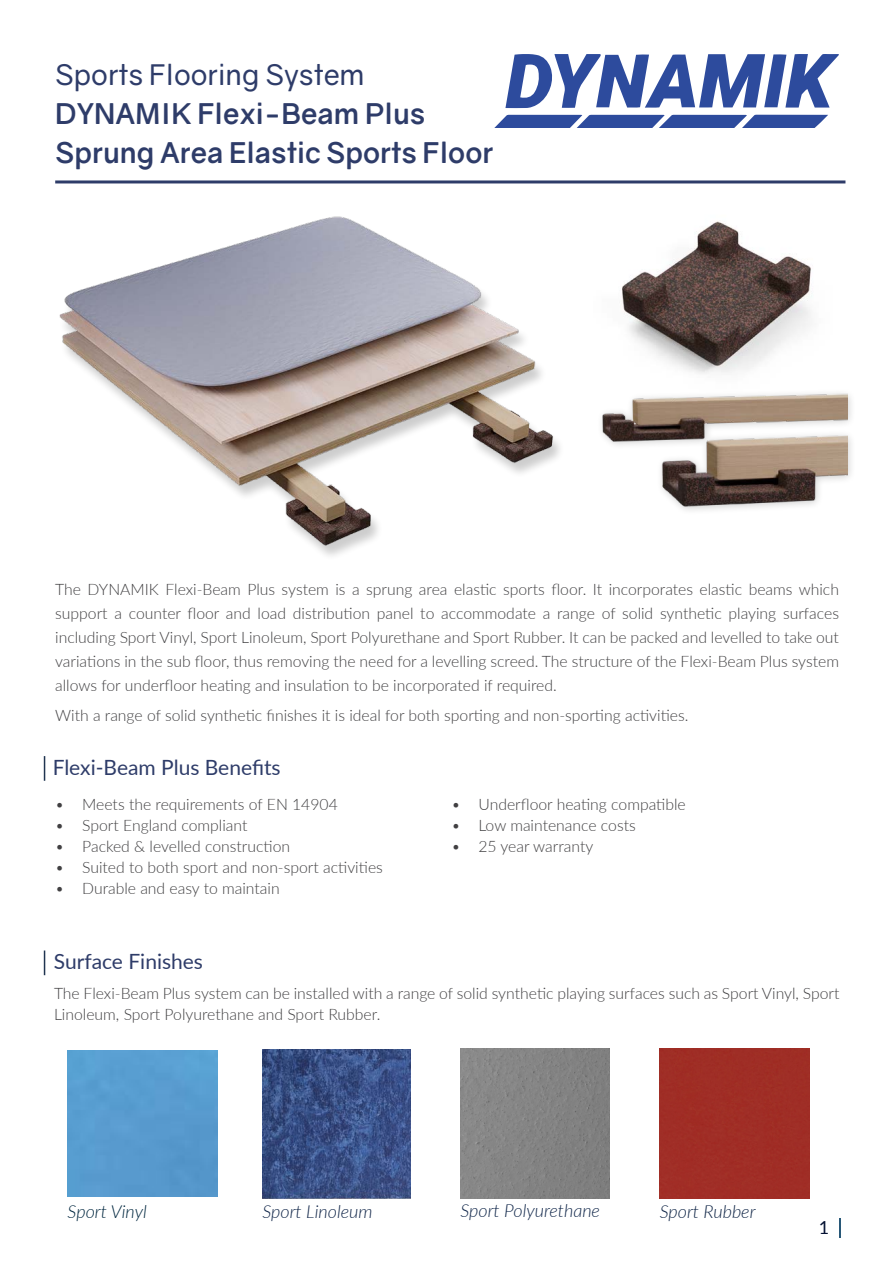
<style>
.page{position:relative;width:893px;height:1263px;background:#fff}
.page>*{position:absolute;margin:0;border:0;box-sizing:border-box;transform-origin:0 0}
.t1{font:700 28.5px/39px "Gravity";color:#2e3c69}
.t2{font:28.5px "Gravity";color:#2e3c69}
.t3{font:21px "Lato";color:#2e3c69}
.t4{font:italic 300 18px "Lato";color:#12284b}
.t5{font:italic 300 18px "Lato";color:#112649}
.t6{font:italic 300 18px "Lato";color:#0f2546}
.t7{font:italic 300 18px "Lato";color:#00273f}
.t8{font:18px "Lato";color:#051233}
.t9{font:300 15.75px/24px "Lato";color:#414042}
</style>
<div class="page">
<hr style="left:839px;top:1218px;width:2px;height:20px;background:#285878">
<svg style="left:505px;top:54px;width:334px;height:54px"></svg>
<svg style="left:494px;top:115px;width:334px;height:13px;background:#425da7"></svg>
<img style="left:59px;top:216px;width:501px;height:340px">
<svg style="left:44px;top:756px;width:1px;height:25px"></svg>
<img style="left:460px;top:1049px;width:150px;height:150px">
<div style="left:660px;top:1048px;width:149px;height:150px;background:#a02d26"></div>
<img style="left:262px;top:1050px;width:149px;height:148px">
<div style="left:68px;top:1050px;width:149px;height:146px;background:#589ccf"></div>
<img style="left:622px;top:221px;width:190px;height:153px">
<div style="left:596px;top:388px;width:261px;height:128px;background:#000;opacity:.2"></div>
<img style="left:596px;top:388px;width:251px;height:128px">
<hr style="left:55px;top:180px;width:790px;height:3px;background:#2e3c69">
<svg style="left:44px;top:950px;width:1px;height:25px"></svg>
<h1 class="t2" style="left:55px;top:57px;width:311px">Sports Flooring System</h1>
<h1 class="t1" style="left:55px;top:94px;width:440px">DYNAMIK Flexi-Beam Plus<br>Sprung Area Elastic Sports Floor</h1>
<p class="t9" style="left:55px;top:576px;width:785px;text-align:justify">The DYNAMIK Flexi-Beam Plus system is a sprung area elastic sports floor. It incorporates elastic beams which support a counter floor and load distribution panel to accommodate a range of solid synthetic playing surfaces including Sport Vinyl, Sport Linoleum, Sport Polyurethane and Sport Rubber. It can be packed and levelled to take out variations in the sub floor, thus removing the need for a levelling screed. The structure of the Flexi-Beam Plus system allows for underfloor heating and insulation to be incorporated if required.</p>
<p class="t9" style="left:55px;top:702px;width:635px">With a range of solid synthetic finishes it is ideal for both sporting and non-sporting activities.</p>
<h2 class="t3" style="left:53px;top:752px;width:229px">Flexi-Beam Plus Benefits</h2>
<p class="t9" style="left:55px;top:792px;width:284px">• Meets the requirements of EN 14904</p>
<p class="t9" style="left:55px;top:813px;width:194px">• Sport England compliant</p>
<p class="t9" style="left:55px;top:834px;width:236px">• Packed &amp; levelled construction</p>
<p class="t9" style="left:55px;top:854px;width:329px">• Suited to both sport and non-sport activities</p>
<p class="t9" style="left:55px;top:875px;width:226px">• Durable and easy to maintain</p>
<h2 class="t3" style="left:54px;top:947px;width:151px">Surface Finishes</h2>
<p class="t9" style="left:451px;top:792px;width:236px">• Underfloor heating compatible</p>
<p class="t9" style="left:451px;top:813px;width:186px">• Low maintenance costs</p>
<p class="t9" style="left:451px;top:834px;width:143px">• 25 year warranty</p>
<p class="t9" style="left:54px;top:982px;width:787px;line-height:21px">The Flexi-Beam Plus system can be installed with a range of solid synthetic playing surfaces such as Sport Vinyl, Sport<br>Linoleum, Sport Polyurethane and Sport Rubber.</p>
<p class="t7" style="left:68px;top:1199px;width:81px">Sport Vinyl</p>
<p class="t5" style="left:262px;top:1199px;width:112px">Sport Linoleum</p>
<p class="t4" style="left:460px;top:1198px;width:141px">Sport Polyurethane</p>
<p class="t6" style="left:660px;top:1199px;width:97px">Sport Rubber</p>
<p class="t8" style="left:819px;top:1215px;width:12px">1</p>
</div>
